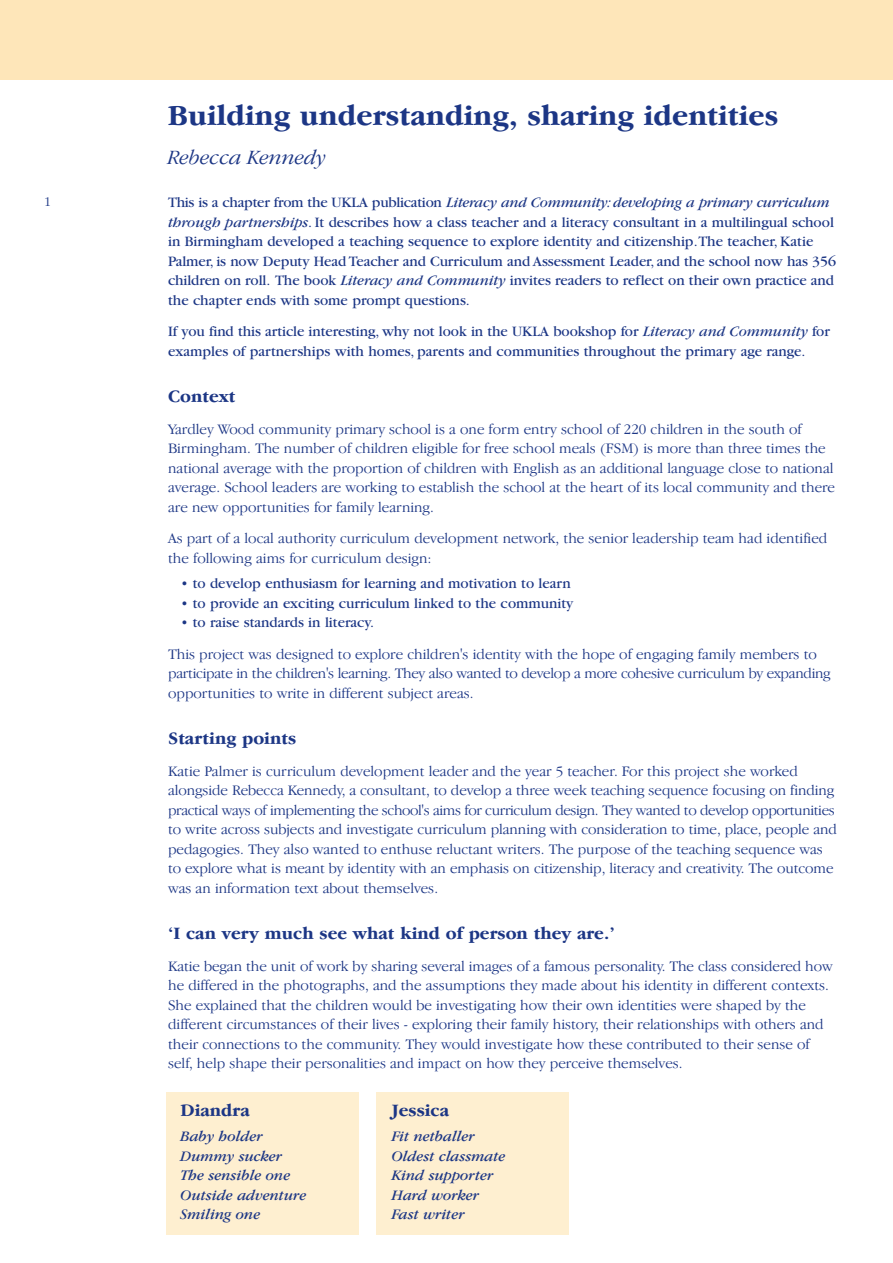
<style>
.page{position:relative;width:893px;height:1263px;background:#fff}
.page>*{position:absolute;margin:0;border:0;box-sizing:border-box;transform-origin:0 0}
.t1{font:700 30px "Garamond IT Cby BT";color:#1c3685}
.t2{font:italic 300 21px "Garamond IT Cby BT";color:#1c3685}
.t3{font:700 18px "Garamond IT Cby BT";color:#1c3685}
.t4{font:300 15px/19.5px "Garamond IT Cby BT";color:#1c3685}
.t5{font:15px/19.5px "Garamond";color:#1c3685}
.t6{font:italic 15px/19.5px "Garamond IT Cby BT";color:#1c3685}
.t7{font:300 13.5px "Garamond IT Cby BT";color:#1c3685}
.s1{font-style:italic}
</style>
<div class="page">
<div style="left:376px;top:1092px;width:193px;height:142px;background:#feefd0"></div>
<div style="left:166px;top:1092px;width:193px;height:142px;background:#feefd0"></div>
<div style="left:0;top:0;width:893px;height:79px;background:#fee6b9"></div>
<p class="t7" style="left:44px;top:197px;width:8px">1</p>
<h1 class="t1" style="left:168px;top:107px;width:612px">Building understanding, sharing identities</h1>
<h2 class="t2" style="left:168px;top:150px;width:160px">Rebecca Kennedy</h2>
<p class="t5" style="left:168px;top:194px;width:669px">This is a chapter from the UKLA publication <span class="s1">Literacy and Community: developing a primary curriculum through partnerships</span>. It describes how a class teacher and a literacy consultant in a multilingual school in Birmingham developed a teaching sequence to explore identity and citizenship.The teacher, Katie Palmer, is now Deputy Head Teacher and Curriculum and Assessment Leader, and the school now has 356 children on roll. The book <span class="s1">Literacy and Community</span> invites readers to reflect on their own practice and the chapter ends with some prompt questions.</p>
<p class="t5" style="left:168px;top:323px;width:663px">If you find this article interesting, why not look in the UKLA bookshop for <span class="s1">Literacy and Community</span> for examples of partnerships with homes, parents and communities throughout the primary age range.</p>
<p class="t3" style="left:168px;top:391px;width:69px">Context</p>
<p class="t4" style="left:168px;top:420px;width:668px">Yardley Wood community primary school is a one form entry school of 220 children in the south of Birmingham. The number of children eligible for free school meals (FSM) is more than three times the national average with the proportion of children with English as an additional language close to national average. School leaders are working to establish the school at the heart of its local community and there are new opportunities for family learning.</p>
<p class="t4" style="left:168px;top:530px;width:661px">As part of a local authority curriculum development network, the senior leadership team had identified the following aims for curriculum design:</p>
<p class="t5" style="left:181px;top:575px;width:391px">• to develop enthusiasm for learning and motivation to learn</p>
<p class="t5" style="left:181px;top:595px;width:394px">• to provide an exciting curriculum linked to the community</p>
<p class="t5" style="left:181px;top:614px;width:195px">• to raise standards in literacy.</p>
<p class="t4" style="left:168px;top:645px;width:664px">This project was designed to explore children's identity with the hope of engaging family members to participate in the children's learning. They also wanted to develop a more cohesive curriculum by expanding opportunities to write in different subject areas.</p>
<p class="t3" style="left:168px;top:733px;width:130px">Starting points</p>
<p class="t4" style="left:168px;top:762px;width:670px">Katie Palmer is curriculum development leader and the year 5 teacher. For this project she worked alongside Rebecca Kennedy, a consultant, to develop a three week teaching sequence focusing on finding practical ways of implementing the school's aims for curriculum design. They wanted to develop opportunities to write across subjects and investigate curriculum planning with consideration to time, place, people and pedagogies. They also wanted to enthuse reluctant writers. The purpose of the teaching sequence was to explore what is meant by identity with an emphasis on citizenship, literacy and creativity. The outcome was an information text about themselves.</p>
<p class="t3" style="left:168px;top:928px;width:448px">‘I can very much see what kind of person they are.’</p>
<p class="t4" style="left:168px;top:957px;width:666px">Katie began the unit of work by sharing several images of a famous personality. The class considered how he differed in the photographs, and the assumptions they made about his identity in different contexts.<br>She explained that the children would be investigating how their own identities were shaped by the different circumstances of their lives - exploring their family history, their relationships with others and their connections to the community. They would investigate how these contributed to their sense of self, help shape their personalities and impact on how they perceive themselves.</p>
<p class="t3" style="left:181px;top:1104px;width:71px">Diandra</p>
<p class="t6" style="left:181px;top:1128px;width:127px">Baby holder<br>Dummy sucker<br>The sensible one<br>Outside adventure<br>Smiling one</p>
<p class="t3" style="left:392px;top:1104px;width:59px">Jessica</p>
<p class="t6" style="left:392px;top:1128px;width:115px">Fit netballer<br>Oldest classmate<br>Kind supporter<br>Hard worker<br>Fast writer</p>
</div>
